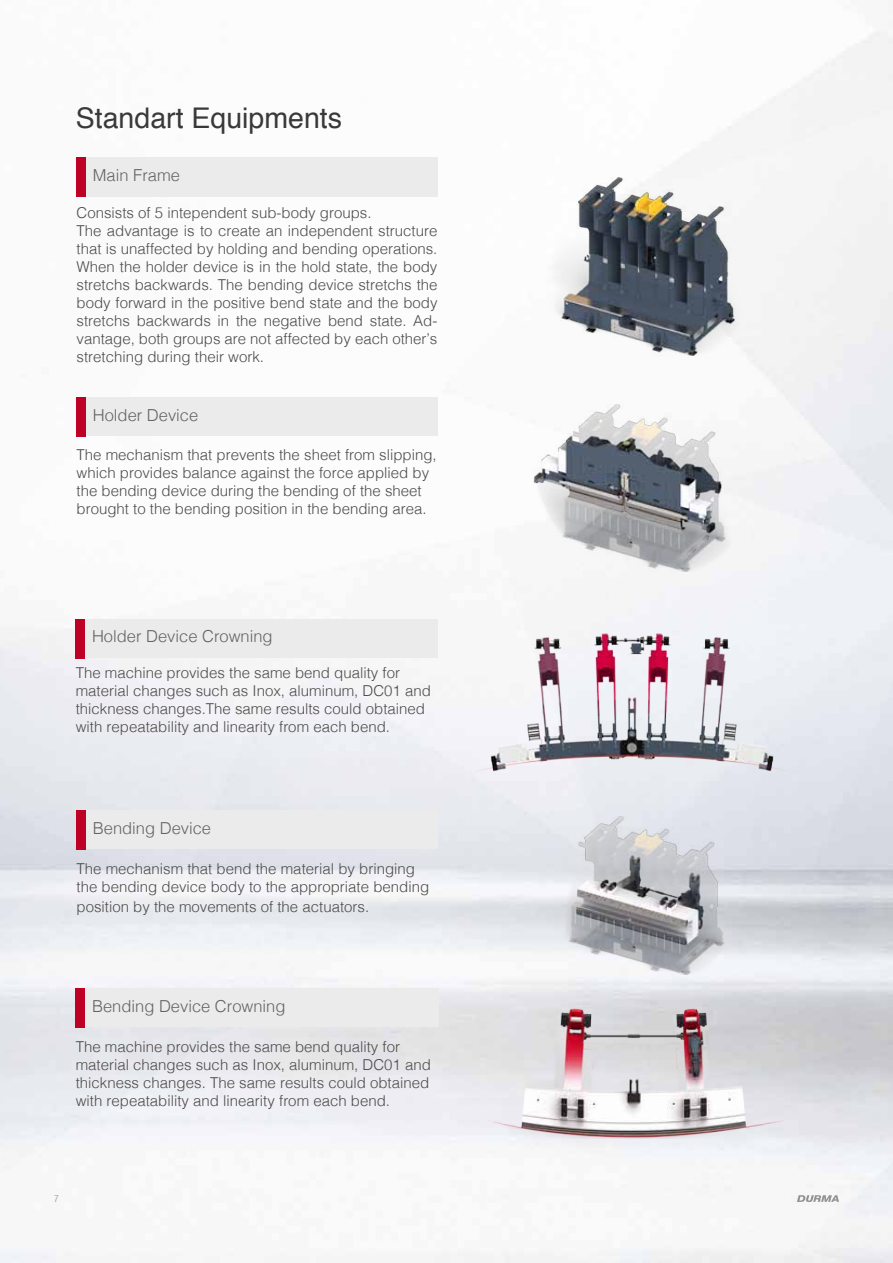
<style>
.page{position:relative;width:893px;height:1263px;background:#fff}
.page>*{position:absolute;margin:0;border:0;box-sizing:border-box;transform-origin:0 0}
.t1{font:28.5px "Helvetica";color:#393939}
.t2{font:300 16.5px "Helvetica";color:#636363}
.t3{font:300 15px/18px "Helvetica";color:#4e4a4a}
.t4{font:300 condensed 9.75px "Helvetica Neue LT Pro";color:#939393}
</style>
<div class="page">
<img style="left:0;top:30px;width:893px;height:1233px">
<div style="left:77px;top:157px;width:360px;height:40px;background:#ebebeb"></div>
<div style="left:77px;top:397px;width:360px;height:39px;background:#ebebeb"></div>
<div style="left:76px;top:619px;width:361px;height:38px;background:#ebebeb"></div>
<div style="left:77px;top:810px;width:360px;height:39px;background:#ebebeb"></div>
<div style="left:76px;top:988px;width:362px;height:39px;background:#ebebeb"></div>
<div style="left:77px;top:157px;width:9px;height:40px;background:#be0027"></div>
<div style="left:77px;top:397px;width:9px;height:40px;background:#be0027"></div>
<div style="left:76px;top:619px;width:9px;height:39px;background:#be0027"></div>
<div style="left:77px;top:810px;width:9px;height:40px;background:#be0027"></div>
<div style="left:76px;top:988px;width:9px;height:40px;background:#be0027"></div>
<svg style="left:797px;top:1195px;width:42px;height:10px"></svg>
<img style="left:548px;top:177px;width:196px;height:178px">
<img style="left:533px;top:404px;width:199px;height:167px">
<img style="left:475px;top:633px;width:315px;height:143px">
<img style="left:565px;top:816px;width:164px;height:159px">
<img style="left:488px;top:1003px;width:296px;height:136px">
<h1 class="t1" style="left:76px;top:96px;width:268px">Standart Equipments</h1>
<p class="t2" style="left:93px;top:161px;width:89px">Main Frame</p>
<p class="t3" style="left:77px;top:203px;width:362px">Consists of 5 intependent sub-body groups.<br>The advantage is to create an independent structure that is unaffected by holding and bending operations.<br>When the holder device is in the hold state, the body stretchs backwards. The bending device stretchs the body forward in the positive bend state and the body stretchs backwards in the negative bend state. Ad&shy;vantage, both groups are not affected by each other’s stretching during their work.</p>
<p class="t2" style="left:93px;top:401px;width:107px">Holder Device</p>
<p class="t3" style="left:77px;top:444px;width:362px">The mechanism that prevents the sheet from slipping, which provides balance against the force applied by the bending device during the bending of the sheet brought to the bending position in the bending area.</p>
<p class="t2" style="left:92px;top:622px;width:182px">Holder Device Crowning</p>
<p class="t3" style="left:76px;top:662px;width:357px">The machine provides the same bend quality for material changes such as Inox, aluminum, DC01 and thickness changes.The same results could obtained with repeatability and linearity from each bend.</p>
<p class="t2" style="left:93px;top:814px;width:120px">Bending Device</p>
<p class="t3" style="left:77px;top:859px;width:354px">The mechanism that bend the material by bringing the bending device body to the appropriate bending</p>
<p class="t3" style="left:77px;top:896px;width:294px">position by the movements of the actuators.</p>
<p class="t2" style="left:92px;top:992px;width:195px">Bending Device Crowning</p>
<p class="t3" style="left:76px;top:1036px;width:357px">The machine provides the same bend quality for material changes such as Inox, aluminum, DC01 and thickness changes. The same results could obtained with repeatability and linearity from each bend.</p>
<p class="t4" style="left:54px;top:1193px;width:6px">7</p>
<p class="t4" style="left:54px;top:1196px;width:6px">7</p>
</div>
